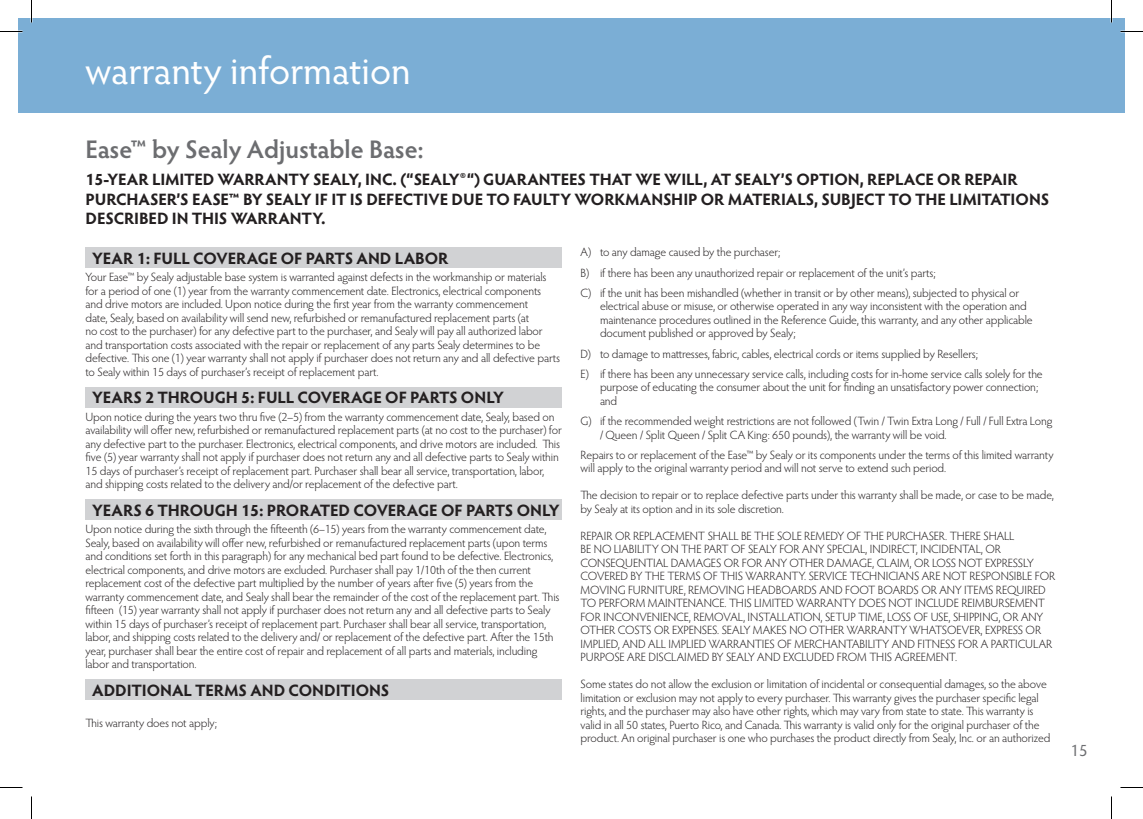
<style>
.page{position:relative;width:1143px;height:819px;background:#fff}
.page>*{position:absolute;margin:0;border:0;box-sizing:border-box;transform-origin:0 0}
.t1{font:39px "Hypatia Sans Pro";letter-spacing:-.005em;color:#fff}
.t2{font:600 25.5px "Hypatia Sans Pro";letter-spacing:-.005em;color:#6c6d70}
.t3{font:700 16.5px/19.8px "Hypatia Sans Pro";letter-spacing:-.005em;color:#231f20}
.t4{font:16.5px "Hypatia Sans Pro";color:#6c6d70}
.t5{font:300 12px/13.5px "Hypatia Sans Pro";letter-spacing:-.01em;color:#231f20}
</style>
<div class="page">
<div style="left:18px;top:18px;width:1107px;height:94px;background:#7baed5"></div>
<div style="left:86px;top:248px;width:476px;height:20px;background:#d1d2d4"></div>
<div style="left:86px;top:387px;width:476px;height:20px;background:#d1d2d4"></div>
<div style="left:86px;top:500px;width:476px;height:20px;background:#d1d2d4"></div>
<div style="left:86px;top:680px;width:476px;height:20px;background:#d1d2d4"></div>
<svg style="left:0;top:31px;width:22px;height:1px"></svg>
<svg style="left:1120px;top:31px;width:23px;height:1px"></svg>
<svg style="left:0;top:787px;width:22px;height:1px"></svg>
<svg style="left:1120px;top:787px;width:23px;height:1px"></svg>
<svg style="left:31px;top:0;width:1px;height:22px"></svg>
<svg style="left:31px;top:796px;width:1px;height:23px"></svg>
<svg style="left:1111px;top:0;width:1px;height:22px"></svg>
<svg style="left:1111px;top:796px;width:1px;height:23px"></svg>
<h1 class="t1" style="left:86px;top:44px;width:327px">warranty information</h1>
<h2 class="t2" style="left:86px;top:132px;width:340px">Ease™ by Sealy Adjustable Base:</h2>
<p class="t3" style="left:86px;top:168px;width:965px">15-YEAR LIMITED WARRANTY SEALY, INC. (“SEALY®“) GUARANTEES THAT WE WILL, AT SEALY’S OPTION, REPLACE OR REPAIR<br>PURCHASER’S EASE™ BY SEALY IF IT IS DEFECTIVE DUE TO FAULTY WORKMANSHIP OR MATERIALS, SUBJECT TO THE LIMITATIONS<br>DESCRIBED IN THIS WARRANTY.</p>
<h3 class="t3" style="left:92px;top:247px;width:358px">YEAR 1: FULL COVERAGE OF PARTS AND LABOR</h3>
<p class="t5" style="left:86px;top:270px;width:476px">Your Ease™ by Sealy adjustable base system is warranted against defects in the workmanship or materials for a period of one (1) year from the warranty commencement date. Electronics, electrical components and drive motors are included. Upon notice during the first year from the warranty commencement<br>date, Sealy, based on availability will send new, refurbished or remanufactured replacement parts (at<br>no cost to the purchaser) for any defective part to the purchaser, and Sealy will pay all authorized labor and transportation costs associated with the repair or replacement of any parts Sealy determines to be defective. This one (1) year warranty shall not apply if purchaser does not return any and all defective parts to Sealy within 15 days of purchaser’s receipt of replacement part.</p>
<h3 class="t3" style="left:92px;top:387px;width:413px">YEARS 2 THROUGH 5: FULL COVERAGE OF PARTS ONLY</h3>
<p class="t5" style="left:86px;top:410px;width:478px">Upon notice during the years two thru five (2–5) from the warranty commencement date, Sealy, based on availability will offer new, refurbished or remanufactured replacement parts (at no cost to the purchaser) for any defective part to the purchaser. Electronics, electrical components, and drive motors are included. This five (5) year warranty shall not apply if purchaser does not return any and all defective parts to Sealy within 15 days of purchaser’s receipt of replacement part. Purchaser shall bear all service, transportation, labor, and shipping costs related to the delivery and/or replacement of the defective part.</p>
<h3 class="t3" style="left:92px;top:499px;width:469px">YEARS 6 THROUGH 15: PRORATED COVERAGE OF PARTS ONLY</h3>
<p class="t5" style="left:86px;top:522px;width:476px">Upon notice during the sixth through the fifteenth (6–15) years from the warranty commencement date, Sealy, based on availability will offer new, refurbished or remanufactured replacement parts (upon terms and conditions set forth in this paragraph) for any mechanical bed part found to be defective. Electronics, electrical components, and drive motors are excluded. Purchaser shall pay 1/10th of the then current replacement cost of the defective part multiplied by the number of years after five (5) years from the warranty commencement date, and Sealy shall bear the remainder of the cost of the replacement part. This fifteen (15) year warranty shall not apply if purchaser does not return any and all defective parts to Sealy within 15 days of purchaser’s receipt of replacement part. Purchaser shall bear all service, transportation, labor, and shipping costs related to the delivery and/ or replacement of the defective part. After the 15th year, purchaser shall bear the entire cost of repair and replacement of all parts and materials, including labor and transportation.</p>
<h3 class="t3" style="left:92px;top:679px;width:299px">ADDITIONAL TERMS AND CONDITIONS</h3>
<p class="t5" style="left:86px;top:716px;width:133px">This warranty does not apply;</p>
<p class="t5" style="left:580px;top:242px;width:440px;line-height:20.2px">A) to any damage caused by the purchaser;<br>B) if there has been any unauthorized repair or replacement of the unit’s parts;<br>C) if the unit has been mishandled (whether in transit or by other means), subjected to physical or</p>
<p class="t5" style="left:600px;top:299px;width:434px">electrical abuse or misuse, or otherwise operated in any way inconsistent with the operation and maintenance procedures outlined in the Reference Guide, this warranty, and any other applicable document published or approved by Sealy;</p>
<p class="t5" style="left:580px;top:343px;width:464px;line-height:20.2px">D) to damage to mattresses, fabric, cables, electrical cords or items supplied by Resellers;<br>E) if there has been any unnecessary service calls, including costs for in-home service calls solely for the</p>
<p class="t5" style="left:600px;top:380px;width:440px">purpose of educating the consumer about the unit for finding an unsatisfactory power connection; and</p>
<p class="t5" style="left:600px;top:414px;width:454px;text-indent:-20px">G) if the recommended weight restrictions are not followed (Twin / Twin Extra Long / Full / Full Extra Long / Queen / Split Queen / Split CA King: 650 pounds), the warranty will be void.</p>
<p class="t5" style="left:580px;top:448px;width:474px">Repairs to or replacement of the Ease™ by Sealy or its components under the terms of this limited warranty will apply to the original warranty period and will not serve to extend such period.</p>
<p class="t5" style="left:580px;top:488px;width:475px">The decision to repair or to replace defective parts under this warranty shall be made, or case to be made, by Sealy at its option and in its sole discretion.</p>
<p class="t5" style="left:580px;top:529px;width:476px">REPAIR OR REPLACEMENT SHALL BE THE SOLE REMEDY OF THE PURCHASER. THERE SHALL<br>BE NO LIABILITY ON THE PART OF SEALY FOR ANY SPECIAL, INDIRECT, INCIDENTAL, OR CONSEQUENTIAL DAMAGES OR FOR ANY OTHER DAMAGE, CLAIM, OR LOSS NOT EXPRESSLY COVERED BY THE TERMS OF THIS WARRANTY. SERVICE TECHNICIANS ARE NOT RESPONSIBLE FOR MOVING FURNITURE, REMOVING HEADBOARDS AND FOOT BOARDS OR ANY ITEMS REQUIRED TO PERFORM MAINTENANCE. THIS LIMITED WARRANTY DOES NOT INCLUDE REIMBURSEMENT FOR INCONVENIENCE, REMOVAL, INSTALLATION, SETUP TIME, LOSS OF USE, SHIPPING, OR ANY OTHER COSTS OR EXPENSES. SEALY MAKES NO OTHER WARRANTY WHATSOEVER, EXPRESS OR IMPLIED, AND ALL IMPLIED WARRANTIES OF MERCHANTABILITY AND FITNESS FOR A PARTICULAR PURPOSE ARE DISCLAIMED BY SEALY AND EXCLUDED FROM THIS AGREEMENT.</p>
<p class="t5" style="left:580px;top:677px;width:471px">Some states do not allow the exclusion or limitation of incidental or consequential damages, so the above limitation or exclusion may not apply to every purchaser. This warranty gives the purchaser specific legal rights, and the purchaser may also have other rights, which may vary from state to state. This warranty is valid in all 50 states, Puerto Rico, and Canada. This warranty is valid only for the original purchaser of the product. An original purchaser is one who purchases the product directly from Sealy, Inc. or an authorized</p>
<h3 class="t4" style="left:1071px;top:740px;width:19px">15</h3>
</div>
